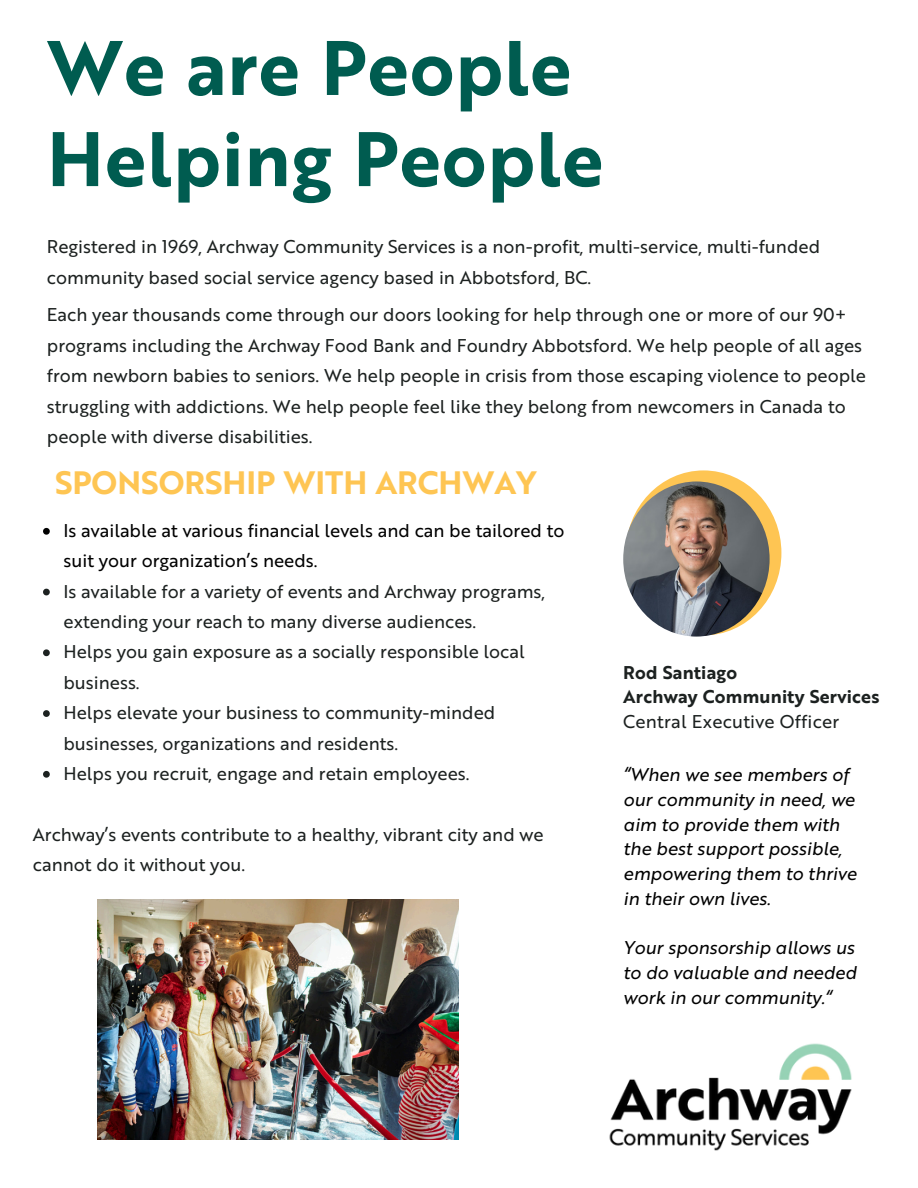
<style>
.page{position:relative;width:918px;height:1188px;background:#fff}
.page>*{position:absolute;margin:0;border:0;box-sizing:border-box;transform-origin:0 0}
.t1{font:75px/91.2px "Brother 1816 Bold";letter-spacing:.015em;color:#005c50}
.t2{font:31.5px "Brother 1816 Bold";color:#fec553}
.t3{font:18px/30.5px "Brother 1816 Regular";color:#1c2120}
.t4{font:18px/24.8px "Brother 1816 Regular Italic";color:#000}
.t5{font:18px/30.3px "Brother 1816 Regular";color:#000}
.t6{font:18px "Brother 1816 Bold";letter-spacing:.015em;color:#1c2120}
</style>
<div class="page">
<img style="left:609px;top:1043px;width:243px;height:108px">
<div style="left:626px;top:470px;width:155px;height:165px;background:#fec553;border-radius:50%"></div>
<img style="left:623px;top:481px;width:147px;height:156px;border-radius:50%">
<svg style="left:43px;top:528px;width:7px;height:7px"></svg>
<svg style="left:43px;top:589px;width:7px;height:6px"></svg>
<svg style="left:43px;top:649px;width:7px;height:7px"></svg>
<svg style="left:43px;top:710px;width:7px;height:7px"></svg>
<svg style="left:43px;top:771px;width:7px;height:7px"></svg>
<img style="left:98px;top:899px;width:361px;height:241px">
<p class="t1" style="left:47px;top:17px;width:558px">We are People<br>Helping People</p>
<p class="t3" style="left:47px;top:230px;width:775px">Registered in 1969, Archway Community Services is a non-profit, multi-service, multi-funded community based social service agency based in Abbotsford, BC.</p>
<p class="t3" style="left:47px;top:299px;width:821px">Each year thousands come through our doors looking for help through one or more of our 90+ programs including the Archway Food Bank and Foundry Abbotsford. We help people of all ages from newborn babies to seniors. We help people in crisis from those escaping violence to people struggling with addictions. We help people feel like they belong from newcomers in Canada to people with diverse disabilities.</p>
<p class="t2" style="left:55px;top:460px;width:483px">SPONSORSHIP WITH ARCHWAY</p>
<p class="t5" style="left:64px;top:514px;width:503px">Is available at various financial levels and can be tailored to suit your organization’s needs.</p>
<p class="t3" style="left:64px;top:575px;width:483px">Is available for a variety of events and Archway programs, extending your reach to many diverse audiences.</p>
<p class="t3" style="left:64px;top:636px;width:463px">Helps you gain exposure as a socially responsible local business.</p>
<p class="t3" style="left:64px;top:696px;width:433px">Helps elevate your business to community-minded businesses, organizations and residents.</p>
<p class="t3" style="left:64px;top:757px;width:408px">Helps you recruit, engage and retain employees.</p>
<p class="t3" style="left:33px;top:818px;width:512px">Archway’s events contribute to a healthy, vibrant city and we cannot do it without you.</p>
<p class="t6" style="left:623px;top:659px;width:115px">Rod Santiago</p>
<p class="t6" style="left:623px;top:684px;width:258px">Archway Community Services</p>
<h2 class="t3" style="left:623px;top:705px;width:218px">Central Executive Officer</h2>
<p class="t4" style="left:623px;top:761px;width:235px">“When we see members of our community in need, we aim to provide them with the best support possible, empowering them to thrive in their own lives.</p>
<p class="t4" style="left:623px;top:934px;width:235px">Your sponsorship allows us to do valuable and needed work in our community.“</p>
</div>
